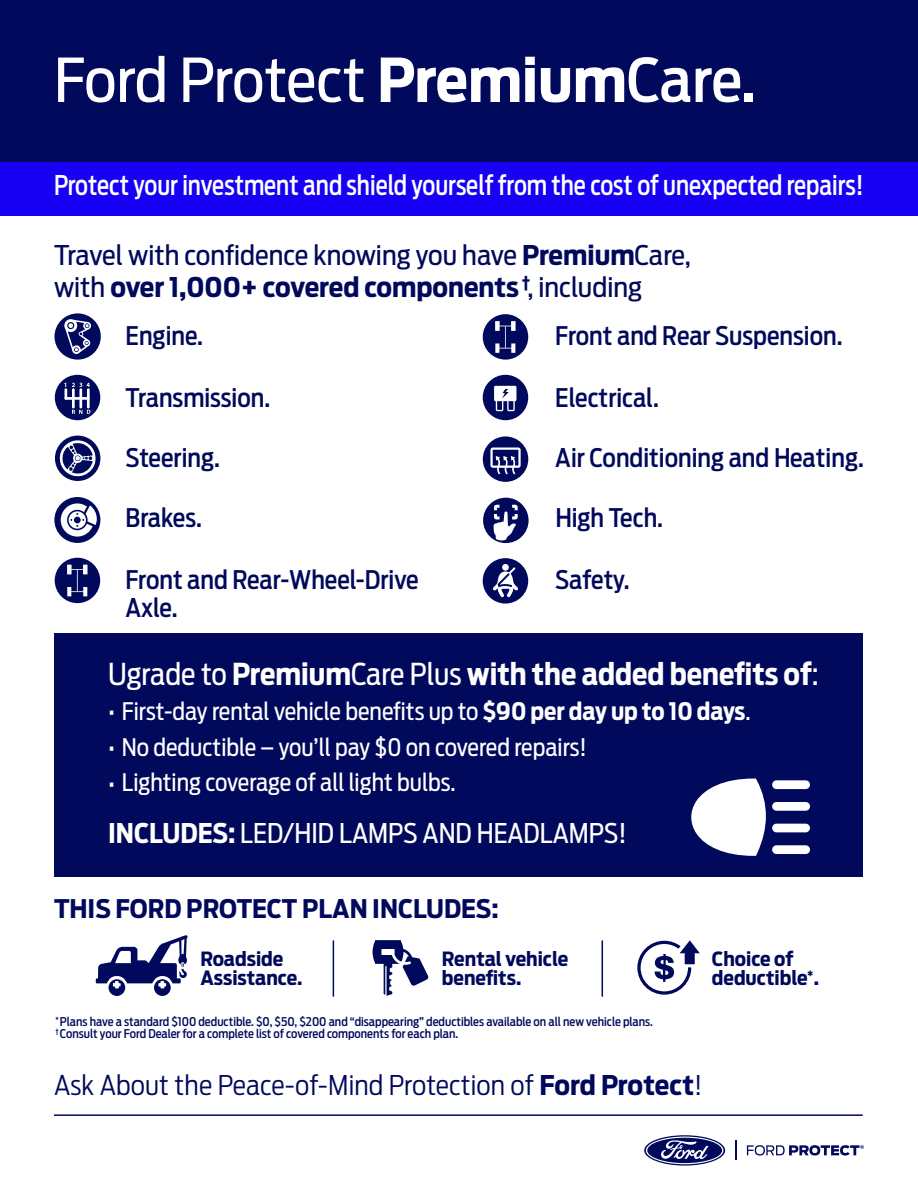
<style>
.page{position:relative;width:918px;height:1188px;background:#fff}
.page>*{position:absolute;margin:0;border:0;box-sizing:border-box;transform-origin:0 0}
.t1{font:60px "Ford Antenna Cond";letter-spacing:-.015em;color:#fff;scale:1.05 1}
.t2{font:700 30px "Ford Antenna Cond";color:#fff}
.t3{font:27px/32.4px "Ford Antenna Cond";color:#00095b;scale:1.05 1}
.t4{font:500 27px "Ford Antenna Cond";color:#fff;scale:.91 1}
.t5{font:300 27px "Ford Antenna Cond";letter-spacing:.005em;color:#00095b;scale:1.05 1}
.t6{font:27px "Ford Antenna Cond";color:#fff}
.t7{font:500 25.5px "Ford Antenna Cond";color:#00095b}
.t8{font:700 25.5px "Ford Antenna Cond";color:#00095b;scale:1.05 1}
.t9{font:24px "Ford Antenna Cond";color:#fff}
.t10{font:700 19.5px/19.5px "Ford Antenna Cond";color:#00095b;scale:1.05 1}
.t11{font:500 12px/12px "Ford Antenna Cond";color:#00095b}
.t12{font:700 11.4px "Ford Antenna Cond";color:#00095b;scale:1.05 1}
.t13{font:500 7.05px/12px "Ford Antenna Cond";color:#00095b}
.s1{font-weight:700}
.s2{font-weight:500}
.s3{color:#fff}
.s4{font-weight:400}
</style>
<div class="page">
<div style="left:0;top:0;width:918px;height:162px;background:#00095b"></div>
<div style="left:0;top:162px;width:918px;height:54px;background:#1700f4"></div>
<svg style="left:644px;top:1135px;width:81px;height:31px"></svg>
<svg style="left:646px;top:1137px;width:77px;height:27px"></svg>
<svg style="left:747px;top:1145px;width:117px;height:11px"></svg>
<svg style="left:735px;top:1141px;width:2px;height:19px"></svg>
<div style="left:54px;top:634px;width:809px;height:243px;background:#00095b"></div>
<svg style="left:691px;top:779px;width:75px;height:77px"></svg>
<svg style="left:772px;top:780px;width:38px;height:74px"></svg>
<hr style="left:54px;top:1114px;width:809px;height:2px;background:#00095b">
<div style="left:54px;top:497px;width:46px;height:46px;background:#00095b;border-radius:50%"></div>
<svg style="left:61px;top:503px;width:36px;height:34px"></svg>
<div style="left:55px;top:313px;width:46px;height:47px;background:#00095b;border-radius:50%"></div>
<svg style="left:64px;top:319px;width:27px;height:35px"></svg>
<div style="left:55px;top:558px;width:45px;height:45px;background:#00095b;border-radius:50%"></div>
<svg style="left:67px;top:565px;width:21px;height:31px"></svg>
<div style="left:483px;top:314px;width:45px;height:46px;background:#00095b;border-radius:50%"></div>
<svg style="left:495px;top:321px;width:21px;height:32px"></svg>
<div style="left:55px;top:375px;width:45px;height:45px;background:#00095b;border-radius:50%"></div>
<hr style="left:87px;top:388px;width:3px;height:20px;background:#fff">
<hr style="left:79px;top:388px;width:3px;height:20px;background:#fff">
<hr style="left:72px;top:388px;width:3px;height:20px;background:#fff">
<svg style="left:64px;top:383px;width:26px;height:17px"></svg>
<svg style="left:72px;top:410px;width:18px;height:4px"></svg>
<div style="left:483px;top:498px;width:46px;height:45px;background:#00095b;border-radius:50%"></div>
<svg style="left:493px;top:505px;width:25px;height:36px"></svg>
<div style="left:55px;top:436px;width:45px;height:45px;background:#00095b;border-radius:50%"></div>
<svg style="left:59px;top:440px;width:38px;height:37px"></svg>
<div style="left:483px;top:558px;width:45px;height:46px;background:#00095b;border-radius:50%"></div>
<svg style="left:493px;top:564px;width:25px;height:34px"></svg>
<div style="left:483px;top:436px;width:45px;height:46px;background:#00095b;border-radius:50%"></div>
<svg style="left:490px;top:448px;width:31px;height:26px"></svg>
<div style="left:483px;top:375px;width:45px;height:45px;background:#00095b;border-radius:50%"></div>
<svg style="left:494px;top:386px;width:22px;height:25px"></svg>
<svg style="left:373px;top:940px;width:56px;height:56px"></svg>
<hr style="left:333px;top:940px;width:1px;height:57px;background:#00095b">
<hr style="left:602px;top:940px;width:1px;height:57px;background:#00095b">
<svg style="left:637px;top:941px;width:63px;height:54px"></svg>
<div style="left:154px;top:979px;width:17px;height:17px;background:#00095b;border-radius:50%"></div>
<div style="left:109px;top:979px;width:16px;height:17px;background:#00095b;border-radius:50%"></div>
<svg style="left:96px;top:935px;width:92px;height:54px"></svg>
<h1 class="t1" style="left:54px;top:29px;width:670px">Ford Protect <span class="s1">Premium</span><span class="s2">Care.</span></h1>
<h3 class="t4" style="left:54px;top:162px;width:891px">Protect your investment and shield yourself from the cost of unexpected repairs!</h3>
<h3 class="t3" style="left:54px;top:235px;width:608px">Travel with confidence knowing you have <span class="s1">Premium</span>Care, with <span class="s1">over 1,000+ covered components</span> <sup>†</sup>, including</h3>
<h3 class="t7" style="left:112px;top:314px;width:93px"><span class="s3">•</span> Engine.</h3>
<h3 class="t7" style="left:542px;top:314px;width:303px"><span class="s3">•</span> Front and Rear Suspension.</h3>
<h3 class="t7" style="left:112px;top:376px;width:160px"><span class="s3">•</span> Transmission.</h3>
<h3 class="t7" style="left:542px;top:376px;width:119px"><span class="s3">•</span> Electrical.</h3>
<h3 class="t7" style="left:112px;top:436px;width:110px"><span class="s3">•</span> Steering.</h3>
<h3 class="t7" style="left:542px;top:436px;width:324px"><span class="s3">•</span> Air Conditioning and Heating.</h3>
<h3 class="t7" style="left:112px;top:495px;width:92px"><span class="s3">•</span> Brakes.</h3>
<h3 class="t7" style="left:542px;top:495px;width:123px"><span class="s3">•</span> High Tech.</h3>
<h3 class="t7" style="left:112px;top:557px;width:309px"><span class="s3">•</span> Front and Rear-Wheel-Drive</h3>
<h3 class="t7" style="left:542px;top:557px;width:90px"><span class="s3">•</span> Safety.</h3>
<h3 class="t7" style="left:125px;top:586px;width:54px">Axle.</h3>
<h2 class="t2" style="left:108px;top:647px;width:712px"><span class="s4">Ugrade to</span> Premium<span class="s4">Care Plus</span> with the added benefits of<span class="s4">:</span></h2>
<h3 class="t9" style="left:108px;top:691px;width:644px">• First-day rental vehicle benefits up to <span class="s1">$90 per day up to 10 days</span>.</h3>
<h3 class="t9" style="left:108px;top:727px;width:480px">• No deductible – you’ll pay $0 on covered repairs!</h3>
<h3 class="t9" style="left:108px;top:762px;width:349px">• Lighting coverage of all light bulbs.</h3>
<h3 class="t6" style="left:108px;top:810px;width:520px"><span class="s1">INCLUDES:</span> LED/HID LAMPS AND HEADLAMPS!</h3>
<h3 class="t8" style="left:54px;top:886px;width:425px">THIS FORD PROTECT PLAN INCLUDES:</h3>
<h3 class="t10" style="left:200px;top:946px;width:99px">Roadside<br>Assistance.</h3>
<h3 class="t10" style="left:442px;top:946px;width:122px">Rental vehicle benefits.</h3>
<h3 class="t10" style="left:712px;top:946px;width:104px">Choice of deductible .</h3>
<p class="t11" style="left:60px;top:1014px;width:595px">Plans have a standard $100 deductible. $0, $50, $200 and “disappearing” deductibles available on all new vehicle plans.<br>Consult your Ford Dealer for a complete list of covered components for each plan.</p>
<h3 class="t5" style="left:54px;top:1062px;width:619px">Ask About the Peace-of-Mind Protection of <span class="s1">Ford Protect</span>!</h3>
<p class="t12" style="left:807px;top:965px;width:8px">*</p>
<p class="t13" style="left:55px;top:1012px;width:5px">* †</p>
</div>
